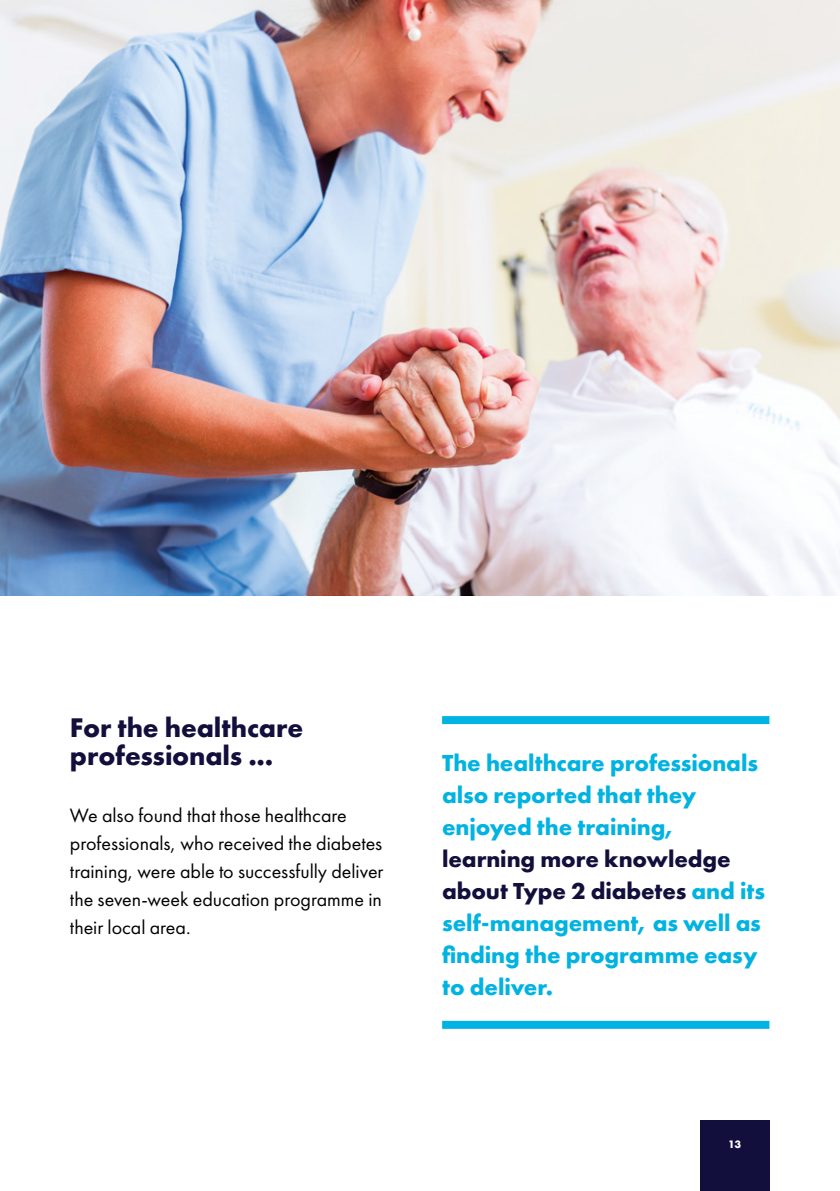
<style>
.page{position:relative;width:840px;height:1191px;background:#fff}
.page>*{position:absolute;margin:0;border:0;box-sizing:border-box;transform-origin:0 0}
.t1{font:700 28px/28px "Futura PT";letter-spacing:-.005em;color:#130f3d}
.t2{font:700 24px/32px "Futura PT";letter-spacing:-.005em;color:#00b3e1}
.t3{font:20px/28px "Futura PT";color:#010202}
.t4{font:700 11.2px "Futura PT";color:#fff}
.s1{color:#130f3d}
</style>
<div class="page">
<div style="left:699px;top:1120px;width:70px;height:71px;background:#130f3d"></div>
<img style="left:0;top:0;width:839px;height:595px">
<div style="left:442px;top:1020px;width:327px;height:8px;background:#00b3e1"></div>
<div style="left:442px;top:716px;width:327px;height:8px;background:#00b3e1"></div>
<p class="t1" style="left:70px;top:713px;width:235px">For the healthcare professionals ...</p>
<p class="t3" style="left:70px;top:800px;width:315px">We also found that those healthcare professionals, who received the diabetes training, were able to successfully deliver the seven-week education programme in their local area.</p>
<p class="t2" style="left:442px;top:746px;width:324px">The healthcare professionals also reported that they enjoyed the training, <span class="s1">learning more knowledge about Type 2 diabetes</span> and its self-management, as well as finding the programme easy to deliver.</p>
<p class="t4" style="left:727px;top:1137px;width:14px">13</p>
</div>
